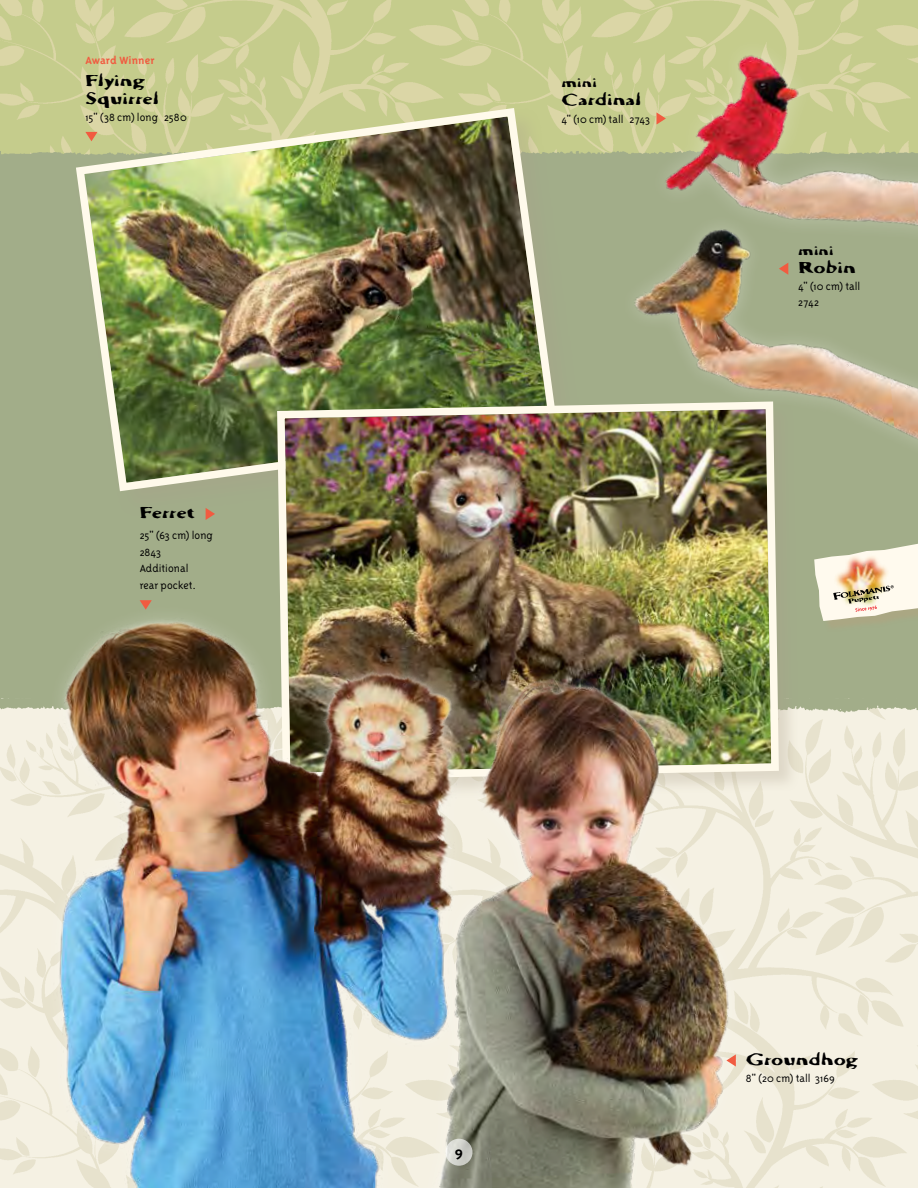
<style>
.page{position:relative;width:918px;height:1188px;background:#fff}
.page>*{position:absolute;margin:0;border:0;box-sizing:border-box;transform-origin:0 0}
.t1{font:700 16.2px "Triplex Sans OT";color:#000}
.t2{font:15px/18px "Cutamond Basic";letter-spacing:-.005em;color:#000;scale:1.4 1}
.t3{font:300 12px/16.5px "Triplex Sans OT";letter-spacing:.01em;color:#000}
.t4{font:700 12px "Triplex Sans OT";letter-spacing:.01em;color:#f15b40}
.t5{font:12px "Cutamond Basic";letter-spacing:.01em;color:#000;scale:1.4 1}
</style>
<div class="page">
<img style="left:0;top:739px;width:918px;height:449px">
<img style="left:0;top:0;width:918px;height:114px">
<div style="left:0;top:158px;width:918px;height:540px;background:#a2ad89"></div>
<img style="left:0;top:698px;width:918px;height:41px">
<img style="left:0;top:114px;width:72px;height:44px">
<img style="left:0;top:763px;width:33px;height:235px">
<img style="left:72px;top:104px;width:201px;height:388px">
<div style="left:276px;top:401px;width:524px;height:400px;background:#aa9e89;opacity:.3"></div>
<img style="left:273px;top:0;width:510px;height:1188px">
<img style="left:624px;top:306px;width:294px;height:173px">
<img style="left:618px;top:34px;width:300px;height:272px">
<img style="left:490px;top:617px;width:260px;height:571px">
<div style="left:40px;top:601px;width:432px;height:587px;background:#fff;opacity:.3"></div>
<img style="left:51px;top:566px;width:439px;height:622px">
<img style="left:814px;top:544px;width:104px;height:77px">
<svg style="left:779px;top:263px;width:9px;height:12px"></svg>
<svg style="left:206px;top:508px;width:9px;height:12px"></svg>
<svg style="left:140px;top:600px;width:12px;height:10px"></svg>
<svg style="left:85px;top:132px;width:13px;height:9px"></svg>
<svg style="left:726px;top:1054px;width:10px;height:13px"></svg>
<svg style="left:656px;top:112px;width:10px;height:13px"></svg>
<div style="left:446px;top:1139px;width:26px;height:27px;background:linear-gradient(to right,#e4e5df,#c2c3bc);border-radius:50%"></div>
<p class="t4" style="left:85px;top:53px;width:71px">Award Winner</p>
<p class="t2" style="left:85px;top:71px;width:54px">Flying<br>Squirrel</p>
<p class="t3" style="left:85px;top:109px;width:103px">15" (38 cm) long 2580</p>
<p class="t2" style="left:140px;top:504px;width:41px">Ferret</p>
<p class="t3" style="left:140px;top:527px;width:75px">25" (63 cm) long<br>2843<br>Additional<br>rear pocket.</p>
<p class="t5" style="left:562px;top:75px;width:27px">mini</p>
<p class="t2" style="left:562px;top:91px;width:59px">Cardinal</p>
<p class="t3" style="left:562px;top:111px;width:90px">4" (10 cm) tall 2743</p>
<p class="t5" style="left:798px;top:243px;width:27px">mini</p>
<p class="t2" style="left:798px;top:259px;width:43px">Robin</p>
<p class="t3" style="left:798px;top:278px;width:64px">4" (10 cm) tall<br>2742</p>
<h1 class="t1" style="left:455px;top:1143px;width:10px">9</h1>
<p class="t2" style="left:746px;top:1051px;width:82px">Groundhog</p>
<p class="t3" style="left:746px;top:1070px;width:91px">8" (20 cm) tall 3169</p>
</div>
